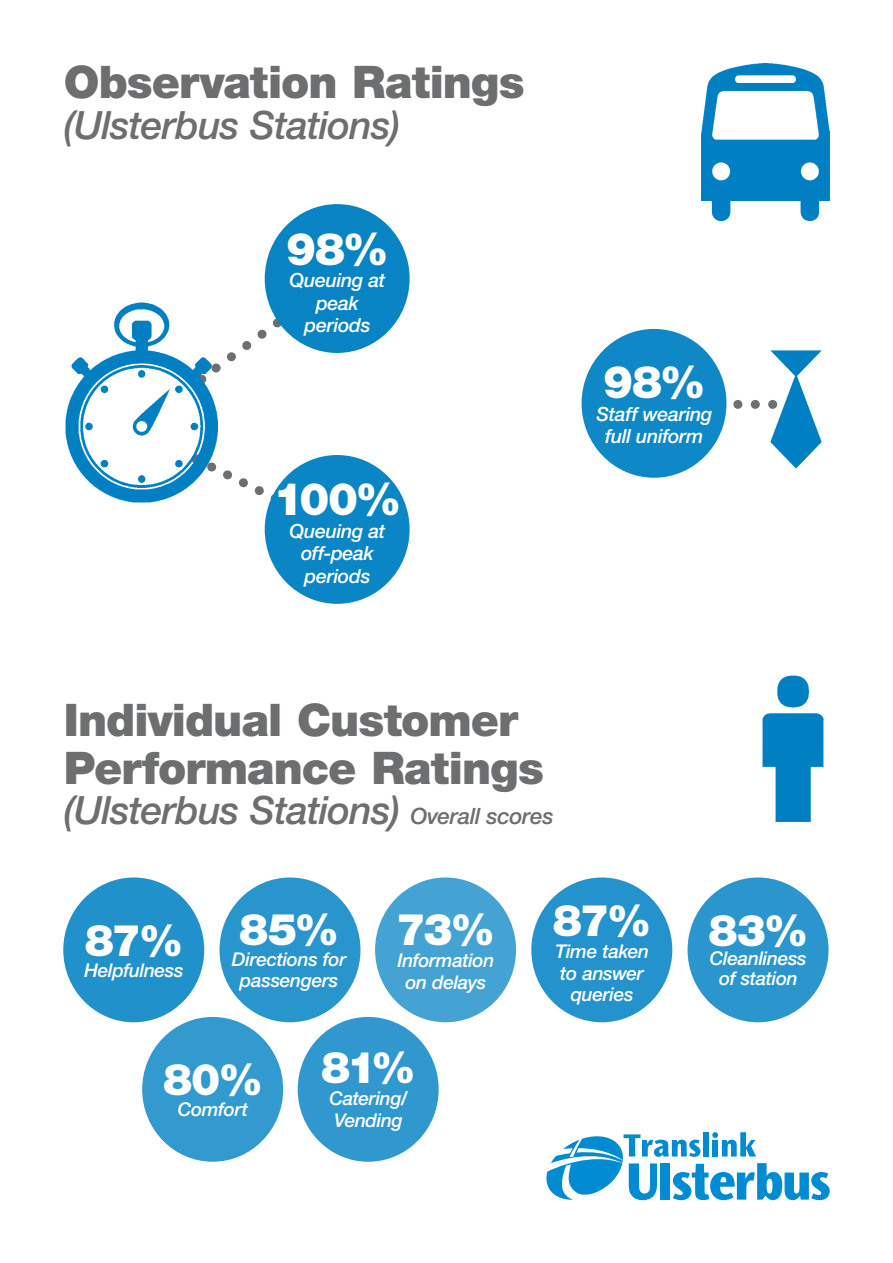
<style>
.page{position:relative;width:893px;height:1263px;background:#fff}
.page>*{position:absolute;margin:0;border:0;box-sizing:border-box;transform-origin:0 0}
.t1{font:900 45px/48px "Helvetica Neue LT";letter-spacing:-.02em;color:#6d6e70}
.t2{font:900 45px "Helvetica Neue LT";letter-spacing:-.03em;color:#fff}
.t3{font:900 43.8px "Helvetica Neue LT";letter-spacing:-.05em;color:#fff}
.t4{font:italic 500 39px "Helvetica Neue LT";letter-spacing:-.02em;color:#6d6e70}
.t5{font:italic 500 19.5px/22.5px "Helvetica Neue LT";letter-spacing:-.015em;color:#fff;text-align:center}
.t6{font:italic 500 18.9px/21.9px "Helvetica Neue LT";letter-spacing:-.02em;color:#fff;text-align:center}
.s1{font-size:22.5px}
</style>
<div class="page">
<svg style="left:546px;top:1132px;width:284px;height:68px"></svg>
<svg style="left:227px;top:273px;width:102px;height:89px"></svg>
<svg style="left:223px;top:455px;width:106px;height:80px"></svg>
<img style="left:702px;top:64px;width:127px;height:156px">
<img style="left:65px;top:302px;width:156px;height:201px">
<div style="left:265px;top:204px;width:145px;height:149px;background:#0884c5;border-radius:50%"></div>
<div style="left:582px;top:329px;width:144px;height:149px;background:#0f88c7;border-radius:50%"></div>
<div style="left:265px;top:455px;width:145px;height:149px;background:#0a85c6;border-radius:50%"></div>
<div style="left:63px;top:877px;width:141px;height:145px;background:#2191cb;border-radius:50%"></div>
<div style="left:375px;top:877px;width:141px;height:145px;background:#45a3d3;border-radius:50%"></div>
<div style="left:142px;top:1017px;width:141px;height:145px;background:#339acf;border-radius:50%"></div>
<div style="left:687px;top:877px;width:141px;height:145px;background:#2b96ce;border-radius:50%"></div>
<div style="left:219px;top:877px;width:141px;height:145px;background:#2995cd;border-radius:50%"></div>
<div style="left:298px;top:1017px;width:141px;height:145px;background:#3098cf;border-radius:50%"></div>
<div style="left:531px;top:877px;width:141px;height:145px;background:#2492cc;border-radius:50%"></div>
<img style="left:762px;top:675px;width:62px;height:147px">
<svg style="left:720px;top:350px;width:102px;height:119px"></svg>
<h1 class="t1" style="left:64px;top:58px;width:462px">Observation Ratings</h1>
<h3 class="t4" style="left:64px;top:102px;width:338px">(Ulsterbus Stations)</h3>
<h1 class="t2" style="left:286px;top:222px;width:104px">98%</h1>
<p class="t5" style="left:290px;top:269px;width:97px">Queuing at peak periods</p>
<h1 class="t2" style="left:274px;top:472px;width:129px">100%</h1>
<p class="t5" style="left:290px;top:519px;width:97px">Queuing at off-peak periods</p>
<h1 class="t2" style="left:603px;top:355px;width:104px">98%</h1>
<p class="t5" style="left:605px;top:425px;width:100px">full uniform</p>
<p class="t5" style="left:596px;top:403px;width:117px">Staff wearing</p>
<h1 class="t1" style="left:64px;top:695px;width:482px">Individual Customer<br>Performance Ratings</h1>
<h3 class="t4" style="left:64px;top:787px;width:491px">(Ulsterbus Stations) <span class="s1">Overall scores</span></h3>
<h2 class="t3" style="left:85px;top:914px;width:100px">87%</h2>
<h2 class="t3" style="left:397px;top:903px;width:100px">73%</h2>
<p class="t6" style="left:397px;top:949px;width:98px">Information on delays</p>
<h2 class="t3" style="left:239px;top:903px;width:101px">85%</h2>
<p class="t6" style="left:240px;top:969px;width:100px">passengers</p>
<p class="t6" style="left:232px;top:948px;width:116px">Directions for</p>
<p class="t6" style="left:85px;top:960px;width:101px">Helpfulness</p>
<h2 class="t3" style="left:163px;top:1053px;width:101px">80%</h2>
<p class="t6" style="left:178px;top:1099px;width:72px">Comfort</p>
<h2 class="t3" style="left:321px;top:1042px;width:96px">81%</h2>
<p class="t6" style="left:329px;top:1087px;width:80px;text-align:left">Catering/<br>Vending</p>
<h2 class="t3" style="left:553px;top:894px;width:100px">87%</h2>
<p class="t6" style="left:555px;top:940px;width:95px">Time taken to answer queries</p>
<h2 class="t3" style="left:708px;top:904px;width:102px">83%</h2>
<p class="t6" style="left:710px;top:949px;width:98px;line-height:19.5px">Cleanliness of station</p>
</div>
